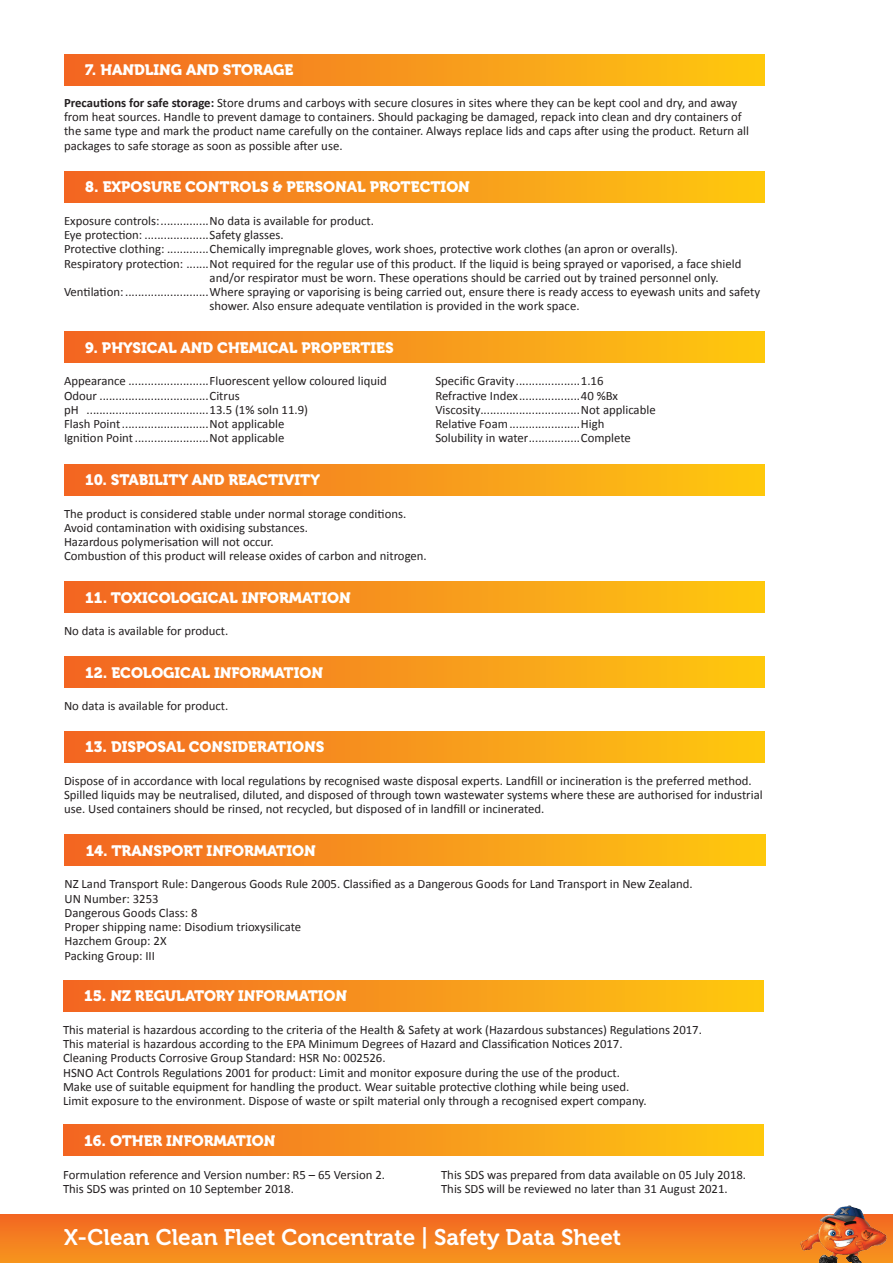
<style>
.page{position:relative;width:893px;height:1263px;background:#fff}
.page>*{position:absolute;margin:0;border:0;box-sizing:border-box;transform-origin:0 0}
.t1{font:22.5px "Museo 700";color:#fff}
.t2{font:15px "Museo 900";color:#fff}
.t3{font:12.75px/14.2px "Calibri";color:#231f20}
.s1{font-weight:700}
</style>
<div class="page">
<div style="left:64px;top:54px;width:701px;height:31px;background:linear-gradient(to right,#f26625,#fec911)"></div>
<div style="left:64px;top:171px;width:701px;height:32px;background:linear-gradient(to right,#f26625,#fec911)"></div>
<div style="left:64px;top:332px;width:701px;height:31px;background:linear-gradient(to right,#f26625,#fec911)"></div>
<div style="left:64px;top:464px;width:701px;height:31px;background:linear-gradient(to right,#f26625,#fec911)"></div>
<div style="left:64px;top:582px;width:701px;height:31px;background:linear-gradient(to right,#f26625,#fec911)"></div>
<div style="left:64px;top:656px;width:701px;height:32px;background:linear-gradient(to right,#f26625,#fec911)"></div>
<div style="left:64px;top:731px;width:701px;height:32px;background:linear-gradient(to right,#f26625,#fec911)"></div>
<div style="left:0;top:1214px;width:893px;height:49px;background:linear-gradient(to bottom,#f36622,#f7961e)"></div>
<img style="left:799px;top:1205px;width:87px;height:58px">
<div style="left:65px;top:835px;width:700px;height:31px;background:linear-gradient(to right,#f26625,#fec811)"></div>
<div style="left:63px;top:980px;width:701px;height:31px;background:linear-gradient(to right,#f26625,#fec911)"></div>
<div style="left:63px;top:1124px;width:701px;height:32px;background:linear-gradient(to right,#f26625,#fec911)"></div>
<p class="t2" style="left:85px;top:61px;width:210px">7. HANDLING AND STORAGE</p>
<p class="t3" style="left:64px;top:95px;width:686px"><span class="s1">Precautions for safe storage:</span> Store drums and carboys with secure closures in sites where they can be kept cool and dry, and away from heat sources. Handle to prevent damage to containers. Should packaging be damaged, repack into clean and dry containers of the same type and mark the product name carefully on the container. Always replace lids and caps after using the product. Return all packages to safe storage as soon as possible after use.</p>
<p class="t2" style="left:85px;top:179px;width:386px">8. EXPOSURE CONTROLS &amp; PERSONAL PROTECTION</p>
<p class="t3" style="left:64px;top:214px;width:311px">Exposure controls:...............No data is available for product.</p>
<p class="t3" style="left:64px;top:228px;width:221px">Eye protection: ....................Safety glasses.</p>
<p class="t3" style="left:64px;top:242px;width:616px">Protective clothing: .............Chemically impregnable gloves, work shoes, protective work clothes (an apron or overalls).</p>
<p class="t3" style="left:210px;top:256px;width:533px;text-indent:-146px">Respiratory protection: .......Not required for the regular use of this product. If the liquid is being sprayed or vaporised, a face shield and/or respirator must be worn. These operations should be carried out by trained personnel only.</p>
<p class="t3" style="left:210px;top:285px;width:552px;text-indent:-146px">Ventilation:..........................Where spraying or vaporising is being carried out, ensure there is ready access to eyewash units and safety shower. Also ensure adequate ventilation is provided in the work space.</p>
<p class="t2" style="left:85px;top:339px;width:310px">9. PHYSICAL AND CHEMICAL PROPERTIES</p>
<p class="t3" style="left:64px;top:374px;width:324px">Appearance .........................Fluorescent yellow coloured liquid</p>
<p class="t3" style="left:64px;top:388px;width:177px">Odour ..................................Citrus</p>
<p class="t3" style="left:64px;top:402px;width:245px">pH ......................................13.5 (1% soln 11.9)</p>
<p class="t3" style="left:64px;top:417px;width:222px">Flash Point...........................Not applicable</p>
<p class="t3" style="left:64px;top:431px;width:222px">Ignition Point.......................Not applicable</p>
<p class="t3" style="left:435px;top:374px;width:170px">Specific Gravity....................1.16</p>
<p class="t3" style="left:435px;top:388px;width:184px">Refractive Index...................40 %Bx</p>
<p class="t3" style="left:435px;top:402px;width:222px">Viscosity...............................Not applicable</p>
<p class="t3" style="left:435px;top:417px;width:171px">Relative Foam......................High</p>
<p class="t3" style="left:435px;top:431px;width:197px">Solubility in water................Complete</p>
<p class="t2" style="left:85px;top:471px;width:236px">10. STABILITY AND REACTIVITY</p>
<p class="t3" style="left:64px;top:506px;width:344px">The product is considered stable under normal storage conditions.</p>
<p class="t3" style="left:64px;top:521px;width:245px">Avoid contamination with oxidising substances.</p>
<p class="t3" style="left:64px;top:535px;width:211px">Hazardous polymerisation will not occur.</p>
<p class="t3" style="left:64px;top:549px;width:364px">Combustion of this product will release oxides of carbon and nitrogen.</p>
<p class="t2" style="left:85px;top:589px;width:267px">11. TOXICOLOGICAL INFORMATION</p>
<p class="t3" style="left:64px;top:624px;width:166px">No data is available for product.</p>
<p class="t2" style="left:85px;top:664px;width:239px">12. ECOLOGICAL INFORMATION</p>
<p class="t3" style="left:64px;top:699px;width:166px">No data is available for product.</p>
<p class="t2" style="left:85px;top:739px;width:240px">13. DISPOSAL CONSIDERATIONS</p>
<p class="t3" style="left:64px;top:774px;width:689px">Dispose of in accordance with local regulations by recognised waste disposal experts. Landfill or incineration is the preferred method.</p>
<p class="t3" style="left:64px;top:788px;width:700px">Spilled liquids may be neutralised, diluted, and disposed of through town wastewater systems where these are authorised for industrial use. Used containers should be rinsed, not recycled, but disposed of in landfill or incinerated.</p>
<p class="t2" style="left:86px;top:842px;width:231px">14. TRANSPORT INFORMATION</p>
<p class="t3" style="left:65px;top:877px;width:630px">NZ Land Transport Rule: Dangerous Goods Rule 2005. Classified as a Dangerous Goods for Land Transport in New Zealand.</p>
<p class="t3" style="left:65px;top:891px;width:96px">UN Number: 3253</p>
<p class="t3" style="left:65px;top:905px;width:135px">Dangerous Goods Class: 8</p>
<p class="t3" style="left:65px;top:920px;width:238px">Proper shipping name: Disodium trioxysilicate</p>
<p class="t3" style="left:65px;top:934px;width:104px">Hazchem Group: 2X</p>
<p class="t3" style="left:65px;top:948px;width:92px">Packing Group: III</p>
<p class="t2" style="left:84px;top:987px;width:264px">15. NZ REGULATORY INFORMATION</p>
<p class="t3" style="left:63px;top:1022px;width:640px">This material is hazardous according to the criteria of the Health &amp; Safety at work (Hazardous substances) Regulations 2017.</p>
<p class="t3" style="left:63px;top:1037px;width:561px">This material is hazardous according to the EPA Minimum Degrees of Hazard and Classification Notices 2017.</p>
<p class="t3" style="left:63px;top:1051px;width:324px">Cleaning Products Corrosive Group Standard: HSR No: 002526.</p>
<p class="t3" style="left:63px;top:1065px;width:568px">HSNO Act Controls Regulations 2001 for product: Limit and monitor exposure during the use of the product.<br>Make use of suitable equipment for handling the product. Wear suitable protective clothing while being used.</p>
<p class="t3" style="left:63px;top:1094px;width:585px">Limit exposure to the environment. Dispose of waste or spilt material only through a recognised expert company.</p>
<p class="t2" style="left:84px;top:1132px;width:193px">16. OTHER INFORMATION</p>
<p class="t3" style="left:63px;top:1167px;width:323px">Formulation reference and Version number: R5 – 65 Version 2.</p>
<p class="t3" style="left:441px;top:1167px;width:307px">This SDS was prepared from data available on 05 July 2018.</p>
<p class="t3" style="left:63px;top:1181px;width:232px">This SDS was printed on 10 September 2018.</p>
<p class="t3" style="left:441px;top:1181px;width:288px">This SDS will be reviewed no later than 31 August 2021.</p>
<p class="t1" style="left:64px;top:1224px;width:559px">X-Clean Clean Fleet Concentrate | Safety Data Sheet</p>
</div>
